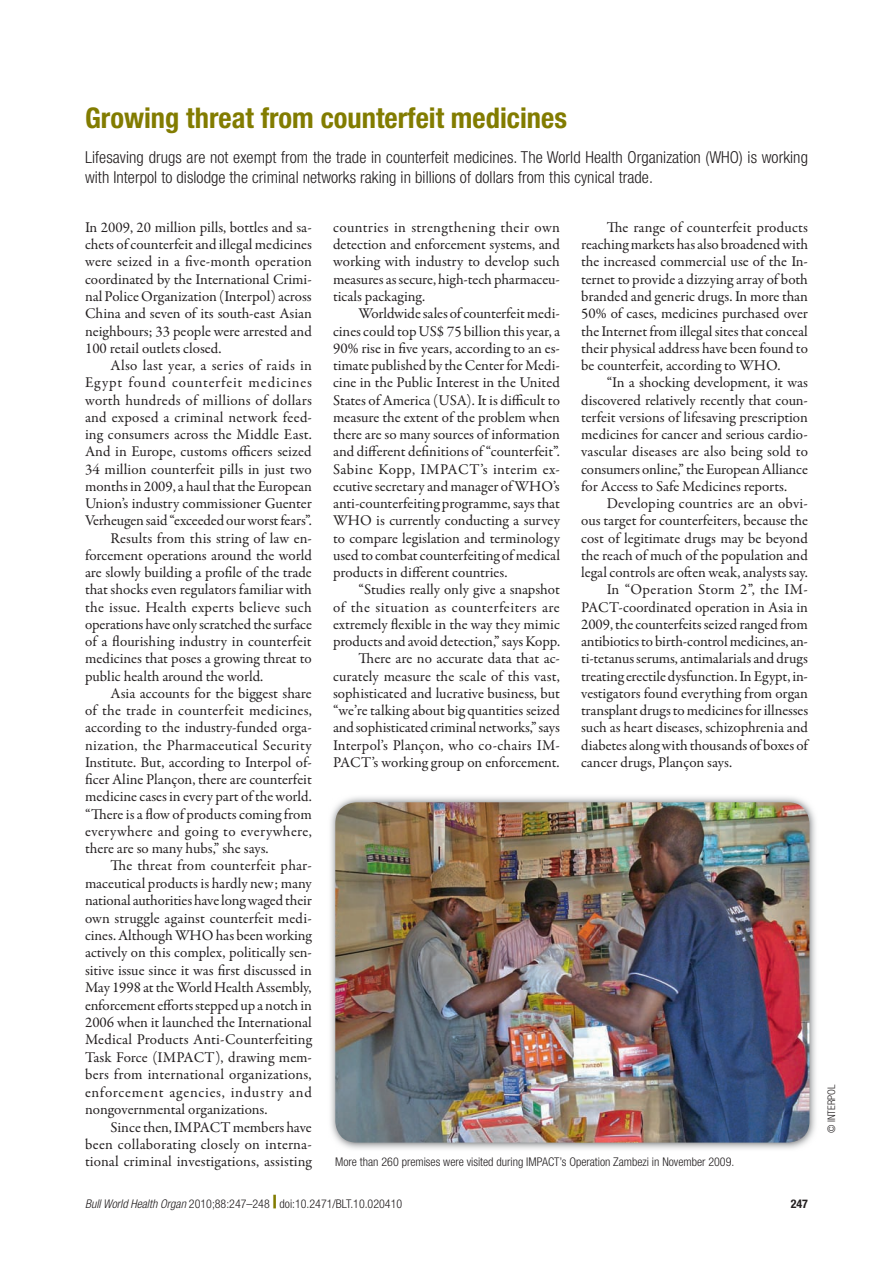
<style>
.page{position:relative;width:893px;height:1263px;background:#fff}
.page>*{position:absolute;margin:0;border:0;box-sizing:border-box;transform-origin:0 0}
.t1{font:700 condensed 28.5px "Helvetica Neue LT Std";color:#827c00}
.t2{font:300 condensed 16.5px/19.5px "Helvetica Neue LT Std";letter-spacing:.005em;color:#231f20}
.t3{font:15px/17.2px "Garamond Premr Pro";color:#231f20;text-align:justify}
.t4{font:15px "Garamond Premr Pro";letter-spacing:.02em;color:#231f20}
.t5{font:15px "Garamond Premr Pro";letter-spacing:.045em;color:#231f20}
.t6{font:15px "Garamond Premr Pro";letter-spacing:.055em;color:#231f20}
.t7{font:15px "Garamond Premr Pro";letter-spacing:.025em;color:#231f20}
.t8{font:300 condensed 12px "Helvetica Neue LT Std";color:#231f20}
.t9{font:700 condensed 12px "Helvetica Neue LT Std";color:#231f20}
.t10{font:300 condensed 10.5px "Helvetica Neue LT Std";color:#231f20}
.s1{font-style:italic}
.s2{font-weight:800;font-stretch:expanded;font-size:18px;color:#827c00}
</style>
<div class="page">
<img style="left:330px;top:797px;width:486px;height:352px">
<img style="left:335px;top:802px;width:474px;height:340px">
<h1 class="t1" style="left:85px;top:101px;width:483px">Growing threat from counterfeit medicines</h1>
<p class="t2" style="left:85px;top:148px;width:724px">Lifesaving drugs are not exempt from the trade in counterfeit medicines. The World Health Organization (WHO) is working with Interpol to dislodge the criminal networks raking in billions of dollars from this cynical trade.</p>
<p class="t3" style="left:85px;top:219px;width:228px">In 2009, 20 million pills, bottles and sa&shy;chets of counterfeit and illegal medicines were seized in a five-month operation coordinated by the International Crimi&shy;nal Police Organization (Interpol) across China and seven of its south-east Asian neighbours; 33 people were arrested and 100 retail outlets closed.</p>
<p class="t7" style="left:111px;top:356px;width:203px">Also last year, a series of raids in</p>
<p class="t6" style="left:85px;top:373px;width:228px">Egypt found counterfeit medicines</p>
<p class="t3" style="left:85px;top:391px;width:228px">worth hundreds of millions of dollars</p>
<p class="t3" style="left:85px;top:409px;width:228px">and exposed a criminal network feed-</p>
<p class="t3" style="left:85px;top:426px;width:228px">ing consumers across the Middle East.</p>
<p class="t3" style="left:85px;top:443px;width:228px">And in Europe, customs officers seized</p>
<p class="t3" style="left:85px;top:460px;width:228px">34 million counterfeit pills in just two</p>
<p class="t3" style="left:85px;top:478px;width:228px">months in 2009, a haul that the European</p>
<p class="t3" style="left:85px;top:495px;width:228px">Union’s industry commissioner Guenter</p>
<p class="t3" style="left:85px;top:512px;width:228px">Verheugen said “exceeded our worst fears”.</p>
<p class="t3" style="left:111px;top:529px;width:203px">Results from this string of law en-</p>
<p class="t3" style="left:85px;top:547px;width:228px">forcement operations around the world</p>
<p class="t3" style="left:85px;top:564px;width:228px">are slowly building a profile of the trade</p>
<p class="t3" style="left:85px;top:581px;width:228px">that shocks even regulators familiar with</p>
<p class="t4" style="left:85px;top:598px;width:228px">the issue. Health experts believe such</p>
<p class="t3" style="left:85px;top:616px;width:228px">operations have only scratched the surface</p>
<p class="t3" style="left:85px;top:633px;width:228px">of a flourishing industry in counterfeit</p>
<p class="t3" style="left:85px;top:650px;width:228px">medicines that poses a growing threat to</p>
<p class="t3" style="left:85px;top:667px;width:180px">public health around the world.</p>
<p class="t3" style="left:111px;top:685px;width:203px">Asia accounts for the biggest share</p>
<p class="t4" style="left:85px;top:701px;width:228px">of the trade in counterfeit medicines,</p>
<p class="t3" style="left:85px;top:719px;width:228px">according to the industry-funded orga-</p>
<p class="t4" style="left:85px;top:736px;width:228px">nization, the Pharmaceutical Security</p>
<p class="t3" style="left:85px;top:754px;width:228px">Institute. But, according to Interpol of-</p>
<p class="t3" style="left:85px;top:771px;width:228px">ficer Aline Plançon, there are counterfeit</p>
<p class="t3" style="left:85px;top:788px;width:228px">medicine cases in every part of the world.</p>
<p class="t3" style="left:85px;top:805px;width:228px">“There is a flow of products coming from</p>
<p class="t4" style="left:85px;top:822px;width:228px">everywhere and going to everywhere,</p>
<p class="t3" style="left:85px;top:840px;width:185px">there are so many hubs,” she says.</p>
<p class="t3" style="left:111px;top:857px;width:203px">The threat from counterfeit phar-</p>
<p class="t3" style="left:85px;top:875px;width:228px">maceutical products is hardly new; many</p>
<p class="t3" style="left:85px;top:892px;width:228px">national authorities have long waged their</p>
<p class="t3" style="left:85px;top:910px;width:228px">own struggle against counterfeit medi-</p>
<p class="t3" style="left:85px;top:927px;width:228px">cines. Although WHO has been working</p>
<p class="t3" style="left:85px;top:944px;width:228px">actively on this complex, politically sen-</p>
<p class="t3" style="left:85px;top:962px;width:228px">sitive issue since it was first discussed in</p>
<p class="t3" style="left:85px;top:979px;width:228px">May 1998 at the World Health Assembly,</p>
<p class="t3" style="left:85px;top:997px;width:228px">enforcement efforts stepped up a notch in</p>
<p class="t3" style="left:85px;top:1014px;width:228px">2006 when it launched the International</p>
<p class="t3" style="left:85px;top:1031px;width:228px">Medical Products Anti-Counterfeiting</p>
<p class="t3" style="left:85px;top:1049px;width:228px">Task Force (IMPACT), drawing mem-</p>
<p class="t3" style="left:85px;top:1066px;width:228px">bers from international organizations,</p>
<p class="t5" style="left:85px;top:1083px;width:228px">enforcement agencies, industry and</p>
<p class="t3" style="left:85px;top:1101px;width:184px">nongovernmental organizations.</p>
<p class="t3" style="left:111px;top:1118px;width:203px">Since then, IMPACT members have</p>
<p class="t3" style="left:85px;top:1136px;width:228px">been collaborating closely on interna-</p>
<p class="t3" style="left:85px;top:1153px;width:228px">tional criminal investigations, assisting</p>
<p class="t3" style="left:333px;top:219px;width:228px">countries in strengthening their own detection and enforcement systems, and working with industry to develop such measures as secure, high-tech pharmaceu&shy;ticals packaging.</p>
<p class="t3" style="left:333px;top:305px;width:228px;text-indent:26px">Worldwide sales of counterfeit medi&shy;cines could top US$ 75 billion this year, a 90% rise in five years, according to an es&shy;timate published by the Center for Medi&shy;cine in the Public Interest in the United States of America (USA). It is difficult to measure the extent of the problem when there are so many sources of information and different definitions of “counterfeit”.<br>Sabine Kopp, IMPACT’s interim ex&shy;ecutive secretary and manager of WHO’s anti-counterfeiting programme, says that WHO is currently conducting a survey to compare legislation and terminology used to combat counterfeiting of medical products in different countries.</p>
<p class="t3" style="left:333px;top:581px;width:228px;text-align:right">“Studies really only give a snapshot<br>of the situation as counterfeiters are extremely flexible in the way they mimic products and avoid detection,” says Kopp.<br>There are no accurate data that ac&shy;curately measure the scale of this vast, sophisticated and lucrative business, but “we’re talking about big quantities seized and sophisticated criminal networks,” says Interpol’s Plançon, who co-chairs IM-PACT’s working group on enforcement.</p>
<p class="t3" style="left:581px;top:219px;width:228px;text-indent:26px">The range of counterfeit products reaching markets has also broadened with the increased commercial use of the In&shy;ternet to provide a dizzying array of both branded and generic drugs. In more than 50% of cases, medicines purchased over the Internet from illegal sites that conceal their physical address have been found to be counterfeit, according to WHO.</p>
<p class="t3" style="left:581px;top:374px;width:228px;text-indent:26px">“In a shocking development, it was discovered relatively recently that coun&shy;terfeit versions of lifesaving prescription medicines for cancer and serious cardio&shy;vascular diseases are also being sold to consumers online,” the European Alliance for Access to Safe Medicines reports.</p>
<p class="t3" style="left:607px;top:495px;width:203px">Developing countries are an obvi-</p>
<p class="t3" style="left:581px;top:512px;width:228px">ous target for counterfeiters, because the</p>
<p class="t3" style="left:581px;top:529px;width:228px">cost of legitimate drugs may be beyond</p>
<p class="t3" style="left:581px;top:547px;width:228px">the reach of much of the population and</p>
<p class="t3" style="left:581px;top:564px;width:228px">legal controls are often weak, analysts say.</p>
<p class="t4" style="left:607px;top:580px;width:203px">In “Operation Storm 2”, the IM-</p>
<p class="t3" style="left:581px;top:598px;width:228px">PACT-coordinated operation in Asia in</p>
<p class="t3" style="left:581px;top:616px;width:228px">2009, the counterfeits seized ranged from</p>
<p class="t3" style="left:581px;top:633px;width:228px">antibiotics to birth-control medicines, an-</p>
<p class="t3" style="left:581px;top:650px;width:228px">ti-tetanus serums, antimalarials and drugs</p>
<p class="t3" style="left:581px;top:667px;width:228px">treating erectile dysfunction. In Egypt, in-</p>
<p class="t3" style="left:581px;top:685px;width:228px">vestigators found everything from organ</p>
<p class="t3" style="left:581px;top:702px;width:228px">transplant drugs to medicines for illnesses</p>
<p class="t3" style="left:581px;top:719px;width:228px">such as heart diseases, schizophrenia and</p>
<p class="t3" style="left:581px;top:736px;width:228px">diabetes along with thousands of boxes of</p>
<p class="t3" style="left:581px;top:754px;width:152px">cancer drugs, Plançon says.</p>
<p class="t8" style="left:335px;top:1155px;width:400px">More than 260 premises were visited during IMPACT’s Operation Zambezi in November 2009.</p>
<p class="t8" style="left:85px;top:1197px;width:319px"><span class="s1">Bull World Health Organ</span> 2010;88: 247–248 <span class="s2">|</span> doi:10.2471/BLT.10.020410</p>
<p class="t9" style="left:791px;top:1196px;width:19px">247</p>
<p class="t10" style="left:826px;top:1133px;width:50px;rotate:-90deg">© INTERPOL</p>
</div>
